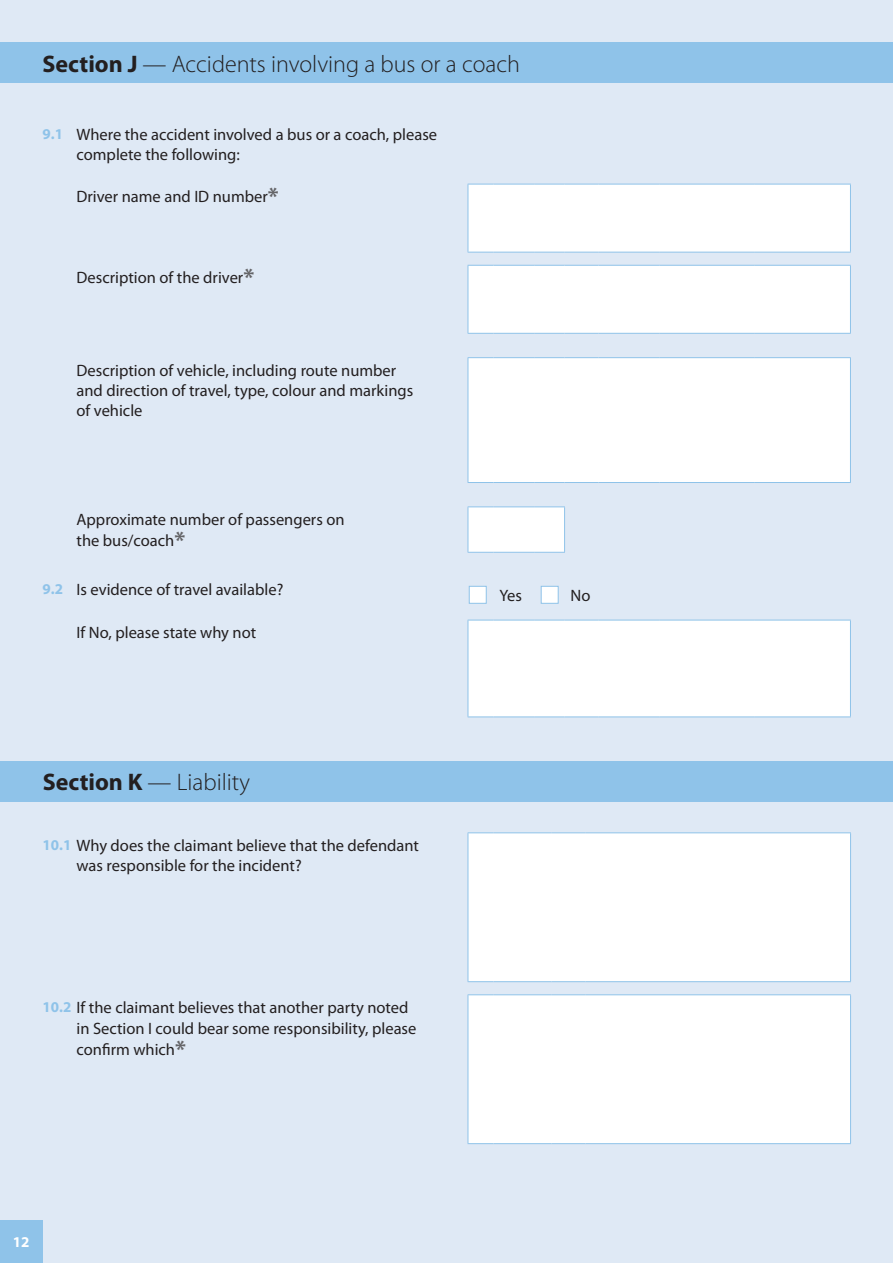
<style>
.page{position:relative;width:893px;height:1263px;background:#dfe9f5}
.page>*{position:absolute;margin:0;border:0;box-sizing:border-box;transform-origin:0 0}
.t1{font:300 24px "Myriad Pro";color:#231f20}
.t2{font:16.5px/19.8px "Myriad Pro";color:#231f20}
.t3{font:700 15px "Myriad Pro";color:#fff}
.s1{font-weight:700}
.s2{font-weight:700;font-size:15px;color:#8fc3e9}
.s3{font-weight:700;font-size:24px;color:#636366}
</style>
<div class="page">
<div style="left:0;top:43px;width:893px;height:40px;background:#8fc3e9"></div>
<svg style="left:468px;top:185px;width:382px;height:531px;fill:#fff"></svg>
<svg style="left:469px;top:184px;width:24px;height:1px"></svg>
<hr style="left:468px;top:184px;width:1px;height:68px;background:#8fc3e9">
<hr style="left:493px;top:184px;width:42px;height:1px;background:#8fc3e9">
<hr style="left:535px;top:184px;width:30px;height:1px;background:#8fc3e9">
<hr style="left:565px;top:184px;width:34px;height:1px;background:#8fc3e9">
<hr style="left:599px;top:184px;width:60px;height:1px;background:#8fc3e9">
<hr style="left:659px;top:184px;width:96px;height:1px;background:#8fc3e9">
<hr style="left:755px;top:184px;width:96px;height:1px;background:#8fc3e9">
<hr style="left:850px;top:184px;width:1px;height:68px;background:#8fc3e9">
<svg style="left:468px;top:252px;width:25px;height:1px"></svg>
<hr style="left:493px;top:252px;width:42px;height:1px;background:#8fc3e9">
<hr style="left:535px;top:252px;width:30px;height:1px;background:#8fc3e9">
<hr style="left:565px;top:252px;width:34px;height:1px;background:#8fc3e9">
<hr style="left:599px;top:252px;width:60px;height:1px;background:#8fc3e9">
<hr style="left:659px;top:252px;width:96px;height:1px;background:#8fc3e9">
<hr style="left:755px;top:252px;width:96px;height:1px;background:#8fc3e9">
<svg style="left:468px;top:265px;width:25px;height:1px"></svg>
<hr style="left:468px;top:266px;width:1px;height:67px;background:#8fc3e9">
<hr style="left:493px;top:265px;width:42px;height:1px;background:#8fc3e9">
<hr style="left:535px;top:265px;width:30px;height:1px;background:#8fc3e9">
<hr style="left:565px;top:265px;width:34px;height:1px;background:#8fc3e9">
<hr style="left:599px;top:265px;width:60px;height:1px;background:#8fc3e9">
<hr style="left:659px;top:265px;width:96px;height:1px;background:#8fc3e9">
<hr style="left:755px;top:265px;width:96px;height:1px;background:#8fc3e9">
<hr style="left:850px;top:266px;width:1px;height:67px;background:#8fc3e9">
<svg style="left:468px;top:333px;width:25px;height:1px"></svg>
<hr style="left:493px;top:333px;width:42px;height:1px;background:#8fc3e9">
<hr style="left:535px;top:333px;width:30px;height:1px;background:#8fc3e9">
<hr style="left:565px;top:333px;width:34px;height:1px;background:#8fc3e9">
<hr style="left:599px;top:333px;width:60px;height:1px;background:#8fc3e9">
<hr style="left:659px;top:333px;width:96px;height:1px;background:#8fc3e9">
<hr style="left:755px;top:333px;width:96px;height:1px;background:#8fc3e9">
<svg style="left:468px;top:357px;width:25px;height:1px"></svg>
<hr style="left:468px;top:358px;width:1px;height:124px;background:#8fc3e9">
<hr style="left:493px;top:357px;width:42px;height:1px;background:#8fc3e9">
<hr style="left:535px;top:357px;width:30px;height:1px;background:#8fc3e9">
<hr style="left:565px;top:357px;width:34px;height:1px;background:#8fc3e9">
<hr style="left:599px;top:357px;width:60px;height:1px;background:#8fc3e9">
<hr style="left:659px;top:357px;width:96px;height:1px;background:#8fc3e9">
<hr style="left:755px;top:357px;width:96px;height:1px;background:#8fc3e9">
<hr style="left:850px;top:358px;width:1px;height:124px;background:#8fc3e9">
<svg style="left:468px;top:482px;width:25px;height:1px"></svg>
<hr style="left:493px;top:482px;width:42px;height:1px;background:#8fc3e9">
<hr style="left:535px;top:482px;width:30px;height:1px;background:#8fc3e9">
<hr style="left:565px;top:482px;width:34px;height:1px;background:#8fc3e9">
<hr style="left:599px;top:482px;width:60px;height:1px;background:#8fc3e9">
<hr style="left:659px;top:482px;width:96px;height:1px;background:#8fc3e9">
<hr style="left:755px;top:482px;width:96px;height:1px;background:#8fc3e9">
<svg style="left:469px;top:620px;width:24px;height:1px"></svg>
<hr style="left:468px;top:620px;width:1px;height:96px;background:#8fc3e9">
<hr style="left:493px;top:620px;width:42px;height:1px;background:#8fc3e9">
<hr style="left:535px;top:620px;width:30px;height:1px;background:#8fc3e9">
<hr style="left:565px;top:620px;width:34px;height:1px;background:#8fc3e9">
<hr style="left:599px;top:620px;width:60px;height:1px;background:#8fc3e9">
<hr style="left:659px;top:620px;width:96px;height:1px;background:#8fc3e9">
<hr style="left:755px;top:620px;width:96px;height:1px;background:#8fc3e9">
<hr style="left:850px;top:620px;width:1px;height:96px;background:#8fc3e9">
<svg style="left:468px;top:716px;width:25px;height:1px"></svg>
<hr style="left:493px;top:716px;width:42px;height:1px;background:#8fc3e9">
<hr style="left:535px;top:716px;width:30px;height:1px;background:#8fc3e9">
<hr style="left:565px;top:716px;width:34px;height:1px;background:#8fc3e9">
<hr style="left:599px;top:716px;width:60px;height:1px;background:#8fc3e9">
<hr style="left:659px;top:716px;width:96px;height:1px;background:#8fc3e9">
<hr style="left:755px;top:716px;width:96px;height:1px;background:#8fc3e9">
<svg style="left:468px;top:506px;width:25px;height:1px"></svg>
<hr style="left:468px;top:507px;width:1px;height:45px;background:#8fc3e9">
<hr style="left:493px;top:506px;width:42px;height:1px;background:#8fc3e9">
<hr style="left:535px;top:506px;width:30px;height:1px;background:#8fc3e9">
<hr style="left:564px;top:507px;width:1px;height:45px;background:#8fc3e9">
<svg style="left:468px;top:552px;width:25px;height:1px"></svg>
<hr style="left:493px;top:552px;width:42px;height:1px;background:#8fc3e9">
<hr style="left:535px;top:552px;width:30px;height:1px;background:#8fc3e9">
<div style="left:469px;top:586px;width:18px;height:18px;background:#fff;border:1px solid #8fc3e9"></div>
<div style="left:541px;top:586px;width:18px;height:18px;background:#fff;border:1px solid #8fc3e9"></div>
<div style="left:0;top:761px;width:893px;height:40px;background:#8fc3e9"></div>
<div style="left:468px;top:834px;width:382px;height:309px;background:#fff"></div>
<svg style="left:468px;top:832px;width:25px;height:1px"></svg>
<hr style="left:468px;top:833px;width:1px;height:148px;background:#8fc3e9">
<hr style="left:493px;top:832px;width:59px;height:1px;background:#8fc3e9">
<hr style="left:552px;top:832px;width:34px;height:1px;background:#8fc3e9">
<hr style="left:586px;top:832px;width:265px;height:1px;background:#8fc3e9">
<hr style="left:850px;top:833px;width:1px;height:148px;background:#8fc3e9">
<svg style="left:468px;top:981px;width:25px;height:1px"></svg>
<hr style="left:493px;top:981px;width:59px;height:1px;background:#8fc3e9">
<hr style="left:552px;top:981px;width:34px;height:1px;background:#8fc3e9">
<hr style="left:586px;top:981px;width:265px;height:1px;background:#8fc3e9">
<svg style="left:468px;top:994px;width:25px;height:1px"></svg>
<hr style="left:468px;top:995px;width:1px;height:148px;background:#8fc3e9">
<hr style="left:493px;top:994px;width:59px;height:1px;background:#8fc3e9">
<hr style="left:552px;top:994px;width:34px;height:1px;background:#8fc3e9">
<hr style="left:586px;top:994px;width:265px;height:1px;background:#8fc3e9">
<hr style="left:850px;top:995px;width:1px;height:148px;background:#8fc3e9">
<svg style="left:468px;top:1143px;width:25px;height:1px"></svg>
<hr style="left:493px;top:1143px;width:59px;height:1px;background:#8fc3e9">
<hr style="left:552px;top:1143px;width:34px;height:1px;background:#8fc3e9">
<hr style="left:586px;top:1143px;width:265px;height:1px;background:#8fc3e9">
<div style="left:0;top:1220px;width:43px;height:43px;background:#8fc3e9"></div>
<h1 class="t1" style="left:43px;top:51px;width:479px"><span class="s1">Section J</span> — Accidents involving a bus or a coach</h1>
<p class="t2" style="left:77px;top:124px;width:362px;text-indent:-34px"><span class="s2">9.1</span> Where the accident involved a bus or a coach, please complete the following:</p>
<p class="t2" style="left:77px;top:186px;width:204px">Driver name and ID number<span class="s3">*</span></p>
<p class="t2" style="left:77px;top:268px;width:179px">Description of the driver<span class="s3">*</span></p>
<p class="t2" style="left:77px;top:360px;width:338px">Description of vehicle, including route number and direction of travel, type, colour and markings of vehicle</p>
<p class="t2" style="left:77px;top:509px;width:270px;line-height:21px">Approximate number of passengers on the bus/coach<span class="s3">*</span></p>
<p class="t2" style="left:43px;top:579px;width:242px"><span class="s2">9.2</span> Is evidence of travel available?</p>
<p class="t2" style="left:77px;top:623px;width:181px">If No, please state why not</p>
<h1 class="t1" style="left:43px;top:769px;width:209px"><span class="s1">Section K</span> — Liability</h1>
<p class="t2" style="left:77px;top:835px;width:344px;text-indent:-34px"><span class="s2">10.1</span> Why does the claimant believe that the defendant was responsible for the incident?</p>
<p class="t2" style="left:77px;top:997px;width:341px;line-height:21px;text-indent:-34px"><span class="s2">10.2</span> If the claimant believes that another party noted in Section I could bear some responsibility, please confirm which<span class="s3">*</span></p>
<p class="t2" style="left:499px;top:585px;width:24px">Yes</p>
<p class="t2" style="left:571px;top:585px;width:21px">No</p>
<p class="t3" style="left:13px;top:1232px;width:18px">12</p>
</div>
